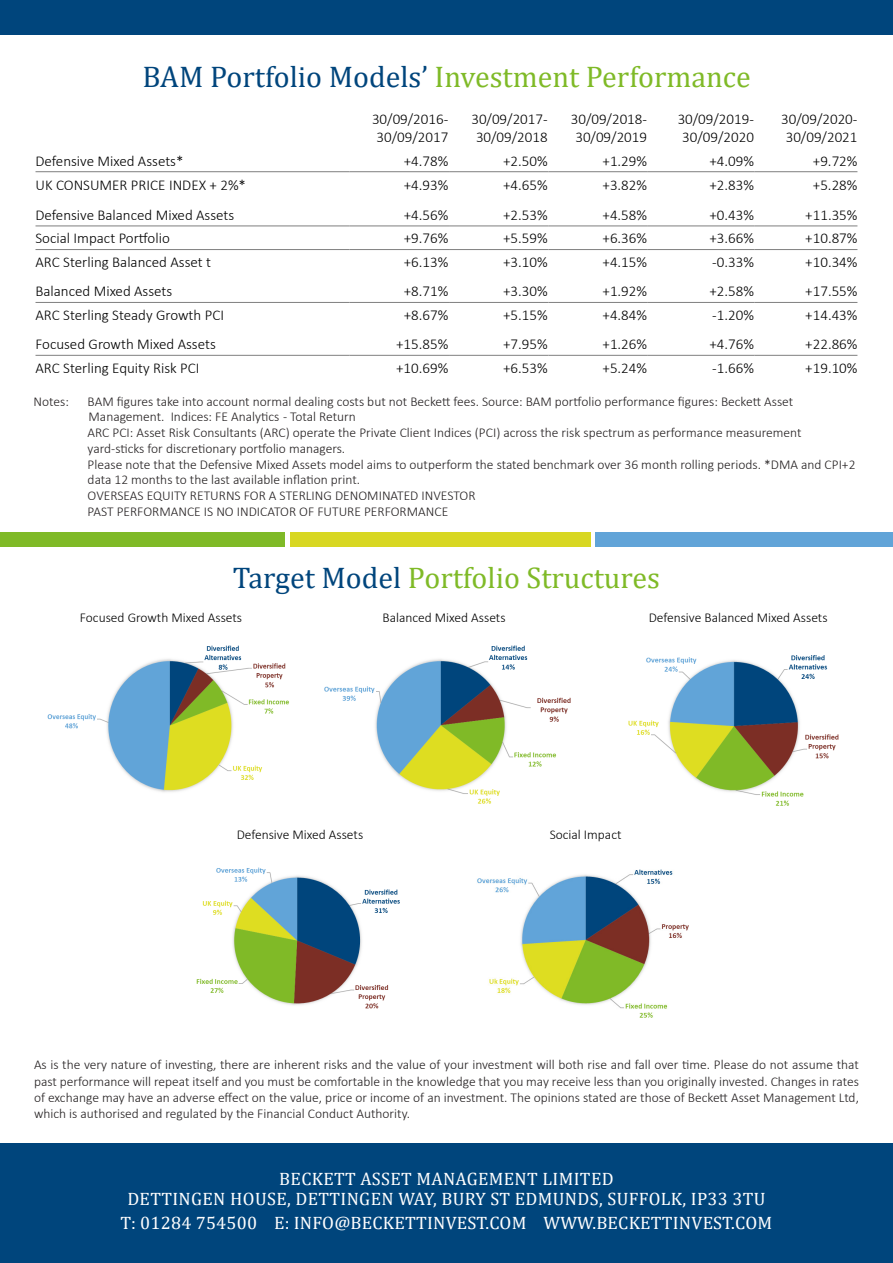
<style>
.page{position:relative;width:893px;height:1263px;background:#fff}
.page>*{position:absolute;margin:0;border:0;box-sizing:border-box;transform-origin:0 0}
.t1{font:30px "Cambria";color:#7fba27}
.t2{font:18px "Cambria";letter-spacing:.02em;color:#fff}
.t3{font:300 15px/18px "Calibri";color:#000;text-align:center}
.Paragraph_Small_Prin{font:300 13.5px/15.8px "Calibri";color:#231f20}
.t4{font:300 13.5px "Calibri";color:#000}
.s1{color:#00457c}
</style>
<div class="page">
<hr style="left:36px;top:171px;width:314px;height:1px;background:#7f7f7f">
<hr style="left:350px;top:171px;width:99px;height:1px;background:#7f7f7f">
<hr style="left:449px;top:171px;width:99px;height:1px;background:#7f7f7f">
<hr style="left:548px;top:171px;width:100px;height:1px;background:#7f7f7f">
<hr style="left:648px;top:171px;width:107px;height:1px;background:#7f7f7f">
<hr style="left:755px;top:171px;width:102px;height:1px;background:#7f7f7f">
<hr style="left:36px;top:226px;width:314px;height:1px;background:#7f7f7f">
<hr style="left:350px;top:226px;width:99px;height:1px;background:#7f7f7f">
<hr style="left:449px;top:226px;width:99px;height:1px;background:#7f7f7f">
<hr style="left:548px;top:226px;width:100px;height:1px;background:#7f7f7f">
<hr style="left:648px;top:226px;width:107px;height:1px;background:#7f7f7f">
<hr style="left:755px;top:226px;width:102px;height:1px;background:#7f7f7f">
<hr style="left:36px;top:249px;width:314px;height:1px;background:#7f7f7f">
<hr style="left:350px;top:249px;width:99px;height:1px;background:#7f7f7f">
<hr style="left:449px;top:249px;width:99px;height:1px;background:#7f7f7f">
<hr style="left:548px;top:249px;width:100px;height:1px;background:#7f7f7f">
<hr style="left:648px;top:249px;width:107px;height:1px;background:#7f7f7f">
<hr style="left:755px;top:249px;width:102px;height:1px;background:#7f7f7f">
<hr style="left:36px;top:302px;width:314px;height:1px;background:#7f7f7f">
<hr style="left:350px;top:302px;width:99px;height:1px;background:#7f7f7f">
<hr style="left:449px;top:302px;width:99px;height:1px;background:#7f7f7f">
<hr style="left:548px;top:302px;width:100px;height:1px;background:#7f7f7f">
<hr style="left:648px;top:302px;width:107px;height:1px;background:#7f7f7f">
<hr style="left:755px;top:302px;width:102px;height:1px;background:#7f7f7f">
<hr style="left:36px;top:355px;width:314px;height:1px;background:#7f7f7f">
<hr style="left:350px;top:355px;width:99px;height:1px;background:#7f7f7f">
<hr style="left:449px;top:355px;width:99px;height:1px;background:#7f7f7f">
<hr style="left:548px;top:355px;width:100px;height:1px;background:#7f7f7f">
<hr style="left:648px;top:355px;width:107px;height:1px;background:#7f7f7f">
<hr style="left:755px;top:355px;width:102px;height:1px;background:#7f7f7f">
<div style="left:0;top:532px;width:284px;height:15px;background:#7fba27"></div>
<div style="left:290px;top:532px;width:300px;height:15px;background:#d8d722"></div>
<div style="left:596px;top:532px;width:297px;height:15px;background:#61a4d8"></div>
<img style="left:477px;top:869px;width:212px;height:149px">
<img style="left:196px;top:867px;width:204px;height:142px">
<img style="left:47px;top:645px;width:242px;height:147px">
<img style="left:324px;top:645px;width:247px;height:159px">
<img style="left:628px;top:655px;width:211px;height:151px">
<div style="left:0;top:0;width:893px;height:34px;background:#00457c"></div>
<div style="left:0;top:1143px;width:893px;height:120px;background:#00457c"></div>
<p class="t1" style="left:142px;top:59px;width:610px"><span class="s1">BAM Portfolio Models’</span> Investment Performance</p>
<p class="t3" style="left:372px;top:110px;width:78px">30/09/2016-<br>30/09/2017</p>
<p class="t3" style="left:471px;top:110px;width:78px">30/09/2017-<br>30/09/2018</p>
<p class="t3" style="left:571px;top:110px;width:78px">30/09/2018-<br>30/09/2019</p>
<p class="t3" style="left:678px;top:110px;width:78px">30/09/2019-<br>30/09/2020</p>
<p class="t3" style="left:781px;top:110px;width:78px">30/09/2020-<br>30/09/2021</p>
<p class="t3" style="left:36px;top:151px;width:150px">Defensive Mixed Assets*</p>
<p class="t3" style="left:404px;top:151px;width:46px">+4.78%</p>
<p class="t3" style="left:503px;top:151px;width:46px">+2.50%</p>
<p class="t3" style="left:602px;top:151px;width:46px">+1.29%</p>
<p class="t3" style="left:709px;top:151px;width:46px">+4.09%</p>
<p class="t3" style="left:813px;top:151px;width:46px">+9.72%</p>
<p class="t3" style="left:36px;top:176px;width:212px">UK CONSUMER PRICE INDEX + 2%*</p>
<p class="t3" style="left:404px;top:176px;width:46px">+4.93%</p>
<p class="t3" style="left:503px;top:176px;width:46px">+4.65%</p>
<p class="t3" style="left:602px;top:176px;width:46px">+3.82%</p>
<p class="t3" style="left:709px;top:176px;width:46px">+2.83%</p>
<p class="t3" style="left:813px;top:176px;width:46px">+5.28%</p>
<p class="t3" style="left:36px;top:206px;width:200px">Defensive Balanced Mixed Assets</p>
<p class="t3" style="left:404px;top:206px;width:46px">+4.56%</p>
<p class="t3" style="left:503px;top:206px;width:46px">+2.53%</p>
<p class="t3" style="left:602px;top:206px;width:46px">+4.58%</p>
<p class="t3" style="left:709px;top:206px;width:46px">+0.43%</p>
<p class="t3" style="left:805px;top:206px;width:54px">+11.35%</p>
<p class="t3" style="left:36px;top:229px;width:136px">Social Impact Portfolio</p>
<p class="t3" style="left:404px;top:229px;width:46px">+9.76%</p>
<p class="t3" style="left:503px;top:229px;width:46px">+5.59%</p>
<p class="t3" style="left:602px;top:229px;width:46px">+6.36%</p>
<p class="t3" style="left:709px;top:229px;width:46px">+3.66%</p>
<p class="t3" style="left:805px;top:229px;width:54px">+10.87%</p>
<p class="t3" style="left:36px;top:253px;width:177px">ARC Sterling Balanced Asset t</p>
<p class="t3" style="left:404px;top:253px;width:46px">+6.13%</p>
<p class="t3" style="left:503px;top:253px;width:46px">+3.10%</p>
<p class="t3" style="left:602px;top:253px;width:46px">+4.15%</p>
<p class="t3" style="left:712px;top:253px;width:43px">-0.33%</p>
<p class="t3" style="left:805px;top:253px;width:54px">+10.34%</p>
<p class="t3" style="left:36px;top:282px;width:138px">Balanced Mixed Assets</p>
<p class="t3" style="left:404px;top:282px;width:46px">+8.71%</p>
<p class="t3" style="left:503px;top:282px;width:46px">+3.30%</p>
<p class="t3" style="left:602px;top:282px;width:46px">+1.92%</p>
<p class="t3" style="left:709px;top:282px;width:46px">+2.58%</p>
<p class="t3" style="left:805px;top:282px;width:54px">+17.55%</p>
<p class="t3" style="left:36px;top:306px;width:190px">ARC Sterling Steady Growth PCI</p>
<p class="t3" style="left:404px;top:306px;width:46px">+8.67%</p>
<p class="t3" style="left:503px;top:306px;width:46px">+5.15%</p>
<p class="t3" style="left:602px;top:306px;width:46px">+4.84%</p>
<p class="t3" style="left:712px;top:306px;width:43px">-1.20%</p>
<p class="t3" style="left:805px;top:306px;width:54px">+14.43%</p>
<p class="t3" style="left:36px;top:335px;width:182px">Focused Growth Mixed Assets</p>
<p class="t3" style="left:396px;top:335px;width:54px">+15.85%</p>
<p class="t3" style="left:503px;top:335px;width:46px">+7.95%</p>
<p class="t3" style="left:602px;top:335px;width:46px">+1.26%</p>
<p class="t3" style="left:709px;top:335px;width:46px">+4.76%</p>
<p class="t3" style="left:805px;top:335px;width:54px">+22.86%</p>
<p class="t3" style="left:36px;top:359px;width:166px">ARC Sterling Equity Risk PCI</p>
<p class="t3" style="left:396px;top:359px;width:54px">+10.69%</p>
<p class="t3" style="left:503px;top:359px;width:46px">+6.53%</p>
<p class="t3" style="left:602px;top:359px;width:46px">+5.24%</p>
<p class="t3" style="left:712px;top:359px;width:43px">-1.66%</p>
<p class="t3" style="left:805px;top:359px;width:54px">+19.10%</p>
<p class="Paragraph_Small_Prin" style="left:34px;top:393px;width:37px">Notes:</p>
<p class="Paragraph_Small_Prin" style="left:88px;top:393px;width:707px">BAM figures take into account normal dealing costs but not Beckett fees. Source: BAM portfolio performance figures: Beckett Asset<br>Management. Indices: FE Analytics - Total Return</p>
<p class="Paragraph_Small_Prin" style="left:88px;top:425px;width:715px">ARC PCI: Asset Risk Consultants (ARC) operate the Private Client Indices (PCI) across the risk spectrum as performance measurement yard-sticks for discretionary portfolio managers.</p>
<p class="Paragraph_Small_Prin" style="left:88px;top:456px;width:769px">Please note that the Defensive Mixed Assets model aims to outperform the stated benchmark over 36 month rolling periods. *DMA and CPI+2 data 12 months to the last available inflation print.</p>
<p class="Paragraph_Small_Prin" style="left:88px;top:488px;width:389px">OVERSEAS EQUITY RETURNS FOR A STERLING DENOMINATED INVESTOR</p>
<p class="Paragraph_Small_Prin" style="left:88px;top:503px;width:362px">PAST PERFORMANCE IS NO INDICATOR OF FUTURE PERFORMANCE</p>
<p class="t1" style="left:233px;top:560px;width:428px"><span class="s1">Target Model</span> Portfolio Structures</p>
<p class="t4" style="left:80px;top:609px;width:164px">Focused Growth Mixed Assets</p>
<p class="t4" style="left:649px;top:609px;width:180px">Defensive Balanced Mixed Assets</p>
<p class="t4" style="left:382px;top:609px;width:125px">Balanced Mixed Assets</p>
<p class="t4" style="left:237px;top:826px;width:128px">Defensive Mixed Assets</p>
<p class="t4" style="left:550px;top:826px;width:73px">Social Impact</p>
<p class="Paragraph_Small_Prin" style="left:34px;top:1057px;width:826px;line-height:16.2px;text-align:justify">As is the very nature of investing, there are inherent risks and the value of your investment will both rise and fall over time. Please do not assume that past performance will repeat itself and you must be comfortable in the knowledge that you may receive less than you originally invested. Changes in rates of exchange may have an adverse effect on the value, price or income of an investment. The opinions stated are those of Beckett Asset Management Ltd, which is authorised and regulated by the Financial Conduct Authority.</p>
<p class="t2" style="left:279px;top:1169px;width:336px">BECKETT ASSET MANAGEMENT LIMITED</p>
<p class="t2" style="left:127px;top:1188px;width:640px">DETTINGEN HOUSE, DETTINGEN WAY, BURY ST EDMUNDS, SUFFOLK, IP33 3TU</p>
<p class="t2" style="left:121px;top:1212px;width:653px">T: 01284 754500 E: INFO@BECKETTINVEST.COM WWW.BECKETTINVEST.COM</p>
</div>
